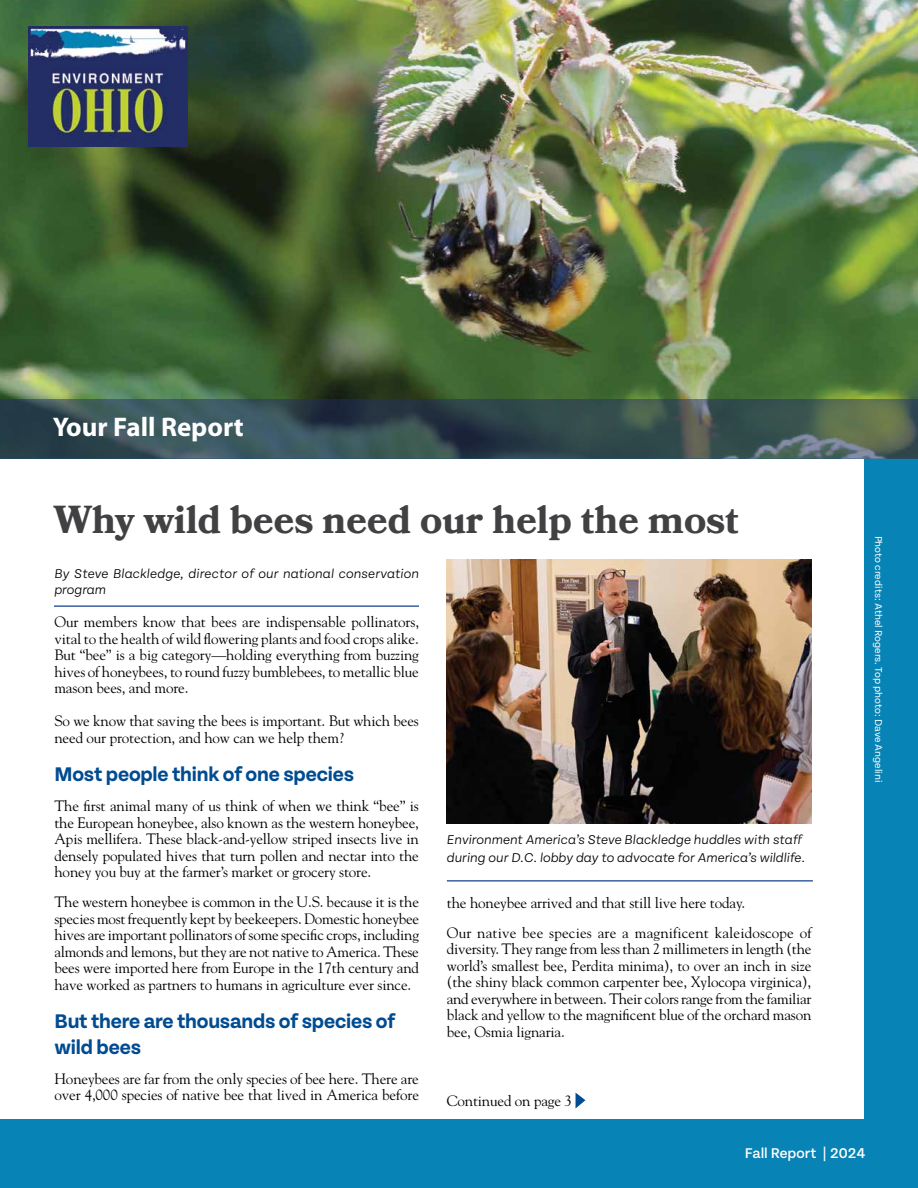
<style>
.page{position:relative;width:918px;height:1188px;background:#fff}
.page>*{position:absolute;margin:0;border:0;box-sizing:border-box;transform-origin:0 0}
.t1{font:700 39px "Bookmania";color:#414042}
.t2{font:700 27px "Myriad Pro";color:#fff}
.t3{font:700 21px/25.2px "Tenon";letter-spacing:-.01em;color:#004b91}
.t4{font:15px/16.5px "Goudy Std";letter-spacing:-.01em;color:#000;text-align:justify}
.t5{font:15px/30px "Goudy Std";letter-spacing:.01em;color:#000}
.t6{font:500 15px "Tenon";color:#fff}
.t7{font:italic 300 13.5px/16.5px "Tenon";color:#000}
.t8{font:10.5px "Tenon";color:#fff}
</style>
<div class="page">
<img style="left:0;top:0;width:918px;height:400px">
<div style="left:0;top:459px;width:918px;height:729px;background:#0783b5"></div>
<div style="left:0;top:459px;width:864px;height:660px;background:#fff"></div>
<hr style="left:447px;top:880px;width:366px;height:2px;background:#3861a1">
<svg style="left:0;top:400px;width:918px;height:59px;background:#3a5053"></svg>
<img style="left:447px;top:559px;width:364px;height:265px">
<svg style="left:575px;top:1092px;width:11px;height:17px"></svg>
<hr style="left:54px;top:605px;width:365px;height:2px;background:#3861a1">
<img style="left:28px;top:27px;width:159px;height:119px">
<h2 class="t2" style="left:53px;top:409px;width:192px">Your Fall Report</h2>
<h1 class="t1" style="left:54px;top:496px;width:686px">Why wild bees need our help the most</h1>
<p class="t7" style="left:54px;top:565px;width:366px">By Steve Blackledge, director of our national conservation program</p>
<p class="t4" style="left:54px;top:613px;width:366px">Our members know that bees are indispensable pollinators, vital to the health of wild flowering plants and food crops alike.<br>But “bee” is a big category—holding everything from buzzing hives of honeybees, to round fuzzy bumblebees, to metallic blue mason bees, and more.</p>
<p class="t4" style="left:54px;top:712px;width:366px">So we know that saving the bees is important. But which bees need our protection, and how can we help them?</p>
<h3 class="t3" style="left:54px;top:762px;width:301px">Most people think of one species</h3>
<p class="t4" style="left:54px;top:798px;width:366px">The first animal many of us think of when we think “bee” is the European honeybee, also known as the western honeybee, Apis mellifera. These black-and-yellow striped insects live in densely populated hives that turn pollen and nectar into the honey you buy at the farmer’s market or grocery store.</p>
<p class="t4" style="left:54px;top:894px;width:366px">The western honeybee is common in the U.S. because it is the species most frequently kept by beekeepers. Domestic honeybee hives are important pollinators of some specific crops, including almonds and lemons, but they are not native to America. These bees were imported here from Europe in the 17th century and have worked as partners to humans in agriculture ever since.</p>
<h3 class="t3" style="left:54px;top:1010px;width:342px">But there are thousands of species of wild bees</h3>
<p class="t4" style="left:54px;top:1070px;width:366px">Honeybees are far from the only species of bee here. There are over 4,000 species of native bee that lived in America before</p>
<p class="t7" style="left:447px;top:832px;width:360px;line-height:17.2px">Environment America’s Steve Blackledge huddles with staff during our D.C. lobby day to advocate for America’s wildlife.</p>
<p class="t5" style="left:447px;top:887px;width:366px">the honeybee arrived and that still live here today.<br>Our native bee species are a magnificent kaleidoscope of</p>
<p class="t4" style="left:447px;top:940px;width:366px">diversity. They range from less than 2 millimeters in length (the world’s smallest bee, Perdita minima), to over an inch in size (the shiny black common carpenter bee, Xylocopa virginica), and everywhere in between. Their colors range from the familiar black and yellow to the magnificent blue of the orchard mason bee, Osmia lignaria.</p>
<p class="t4" style="left:447px;top:1092px;width:127px">Continued on page 3</p>
<p class="t8" style="left:884px;top:536px;width:248px;rotate:90deg">Photo credits: Athel Rogers. Top photo: Dave Angelini</p>
<p class="t6" style="left:745px;top:1145px;width:122px">Fall Report | 2024</p>
</div>
